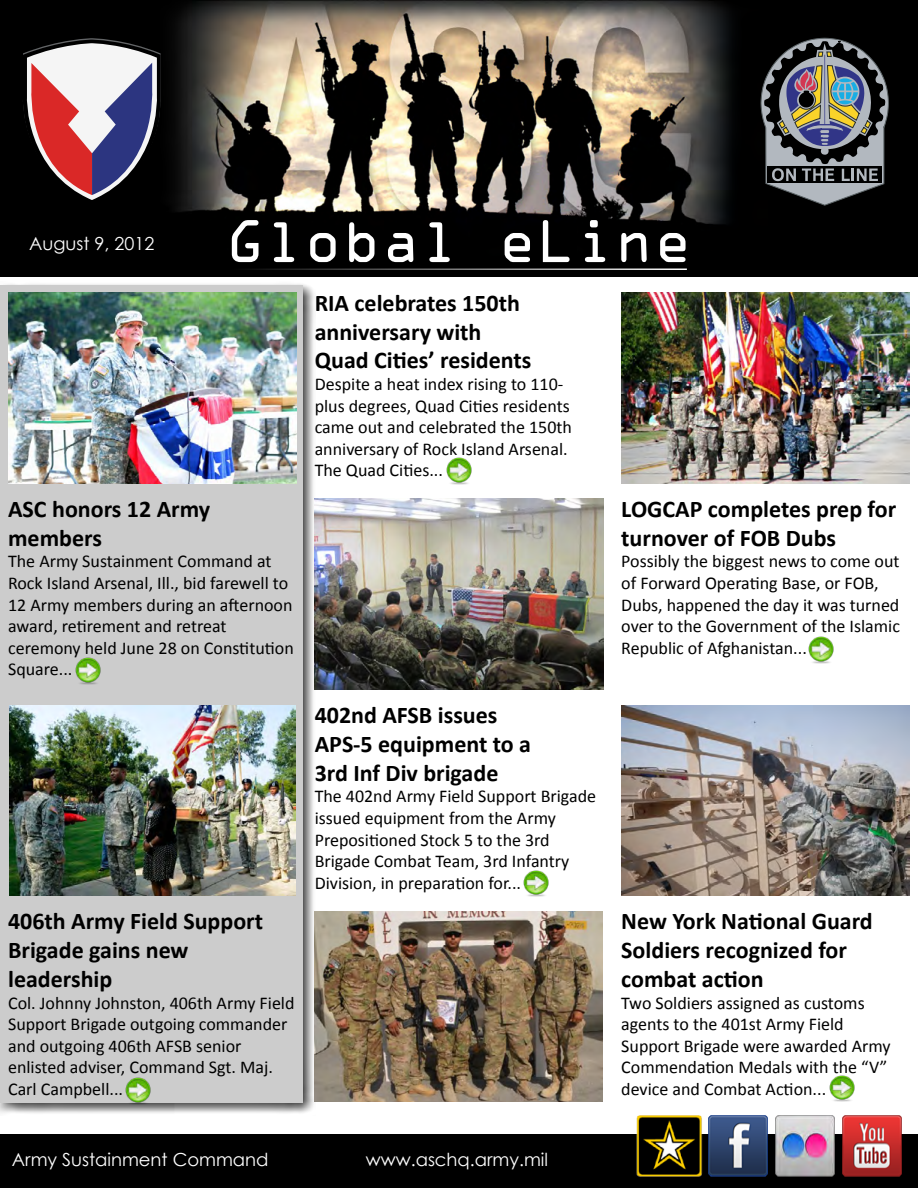
<style>
.page{position:relative;width:918px;height:1188px;background:#fff}
.page>*{position:absolute;margin:0;border:0;box-sizing:border-box;transform-origin:0 0}
.t1{font:54px "OCRA Std";color:#fff}
.t2{font:700 24px/28.8px "Calibri";color:#000}
.t3{font:18px/21.6px "Calibri";color:#000}
.t4{font:18px "Century Gothic";color:#fff}
</style>
<div class="page">
<div style="left:0;top:281px;width:316px;height:835px;background:#000;opacity:.75"></div>
<div style="left:1px;top:285px;width:302px;height:818px;background:#ccc"></div>
<img style="left:1px;top:0;width:917px;height:276px">
<div style="left:231px;top:212px;width:470px;height:58px;background:#000"></div>
<hr style="left:230px;top:268px;width:457px;height:2px;background:#fff">
<svg style="left:760px;top:37px;width:129px;height:169px;background:#57595b"></svg>
<div style="left:1px;top:1134px;width:917px;height:54px;background:#000"></div>
<img style="left:775px;top:1115px;width:60px;height:62px">
<img style="left:708px;top:1115px;width:60px;height:62px">
<img style="left:842px;top:1115px;width:60px;height:62px">
<svg style="left:23px;top:38px;width:138px;height:167px"></svg>
<img style="left:637px;top:1115px;width:65px;height:61px">
<img style="left:8px;top:293px;width:289px;height:190px">
<img style="left:75px;top:657px;width:26px;height:27px">
<img style="left:9px;top:705px;width:287px;height:190px">
<img style="left:123px;top:1077px;width:29px;height:28px">
<img style="left:621px;top:293px;width:289px;height:190px">
<img style="left:446px;top:457px;width:26px;height:28px">
<img style="left:315px;top:911px;width:288px;height:191px">
<img style="left:829px;top:1075px;width:26px;height:27px">
<img style="left:315px;top:499px;width:288px;height:190px">
<img style="left:808px;top:636px;width:26px;height:27px">
<img style="left:621px;top:705px;width:289px;height:190px">
<img style="left:523px;top:870px;width:26px;height:27px">
<p class="t4" style="left:29px;top:231px;width:127px">August 9, 2012</p>
<h1 class="t1" style="left:226px;top:218px;width:468px">Global eLine</h1>
<h2 class="t2" style="left:315px;top:288px;width:218px">RIA celebrates 150th anniversary with<br>Quad Cities’ residents</h2>
<p class="t3" style="left:315px;top:373px;width:259px">Despite a heat index rising to 110- plus degrees, Quad Cities residents came out and celebrated the 150th anniversary of Rock Island Arsenal.<br>The Quad Cities...</p>
<h2 class="t2" style="left:8px;top:495px;width:204px">ASC honors 12 Army members</h2>
<p class="t3" style="left:8px;top:551px;width:287px">The Army Sustainment Command at<br>Rock Island Arsenal, Ill., bid farewell to<br>12 Army members during an afternoon award, retirement and retreat ceremony held June 28 on Constitution<br>Square...</p>
<h2 class="t2" style="left:8px;top:907px;width:257px">406th Army Field Support<br>Brigade gains new leadership</h2>
<p class="t3" style="left:8px;top:992px;width:288px">Col. Johnny Johnston, 406th Army Field<br>Support Brigade outgoing commander and outgoing 406th AFSB senior enlisted adviser, Command Sgt. Maj.<br>Carl Campbell...</p>
<h2 class="t2" style="left:315px;top:701px;width:218px">402nd AFSB issues<br>APS-5 equipment to a<br>3rd Inf Div brigade</h2>
<p class="t3" style="left:315px;top:786px;width:283px">The 402nd Army Field Support Brigade issued equipment from the Army Prepositioned Stock 5 to the 3rd Brigade Combat Team, 3rd Infantry Division, in preparation for...</p>
<p class="t4" style="left:12px;top:1147px;width:258px">Army Sustainment Command</p>
<p class="t4" style="left:366px;top:1147px;width:184px">www.aschq.army.mil</p>
<h2 class="t2" style="left:621px;top:495px;width:277px">LOGCAP completes prep for turnover of FOB Dubs</h2>
<p class="t3" style="left:621px;top:551px;width:280px">Possibly the biggest news to come out of Forward Operating Base, or FOB, Dubs, happened the day it was turned over to the Government of the Islamic Republic of Afghanistan...</p>
<h2 class="t2" style="left:621px;top:907px;width:253px">New York National Guard<br>Soldiers recognized for combat action</h2>
<p class="t3" style="left:621px;top:992px;width:271px">Two Soldiers assigned as customs agents to the 401st Army Field<br>Support Brigade were awarded Army<br>Commendation Medals with the “V” device and Combat Action...</p>
</div>
